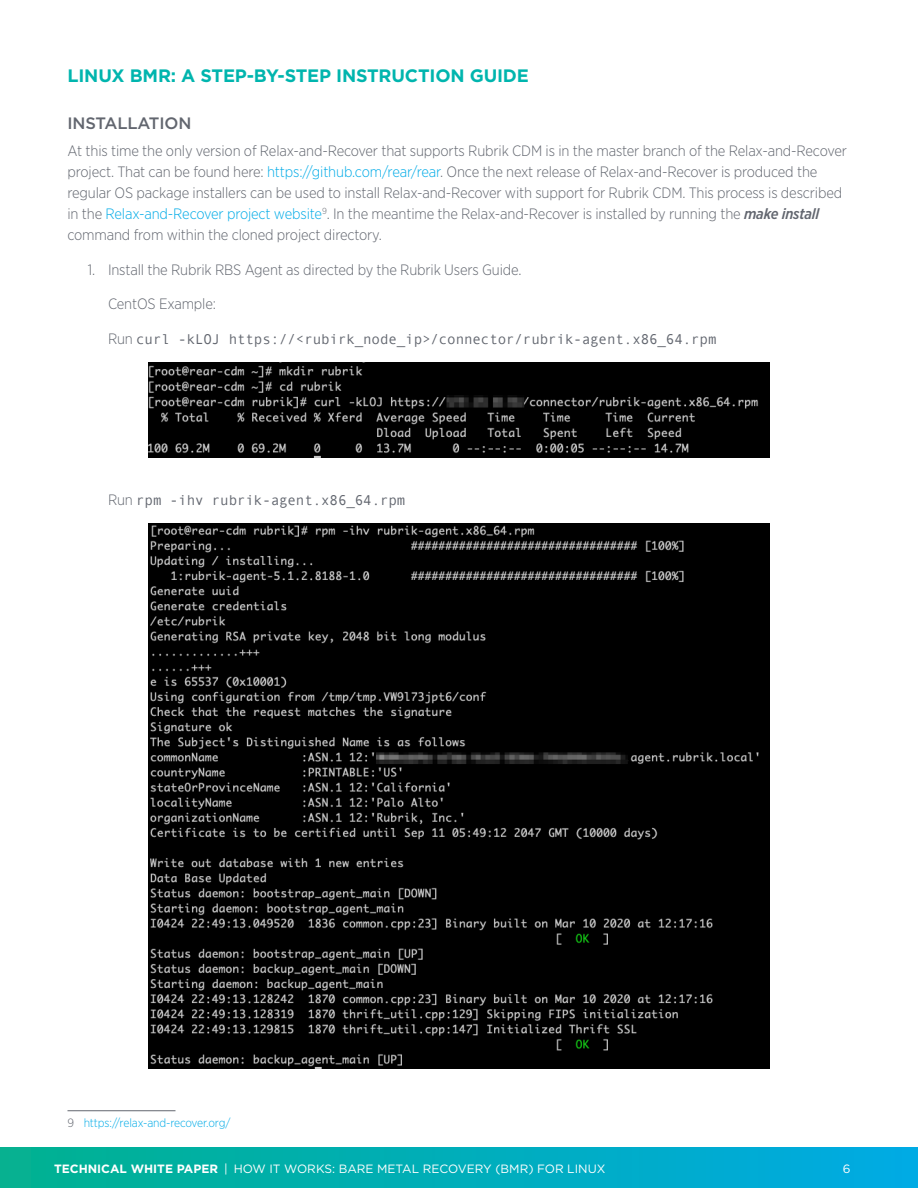
<style>
.page{position:relative;width:918px;height:1188px;background:#fff}
.page>*{position:absolute;margin:0;border:0;box-sizing:border-box;transform-origin:0 0}
.TechMkt_h1{font:700 18px "Gotham";letter-spacing:-.01em;color:#00b5ae}
.TechMkt_h2{font:500 16.5px "Gotham";letter-spacing:-.01em;color:#62666f}
.TechMkt_body_copy{font:300 15px/21px "Gotham Narrow";letter-spacing:-.01em;color:#62666f}
.TechMkt_body_copy_in{font:300 15px "Gotham Narrow";letter-spacing:-.01em;color:#62666f}
.TechMkt_body_copy_in-2{font:14.25px "Andale Mono";letter-spacing:-.01em;color:#62666f}
.t1{font:12px "Gotham";color:#fff}
.Footnotes{font:300 12px "Gotham Narrow";letter-spacing:-.01em;color:#00abe7}
.s1{color:#00abe7}
.s2{font-weight:500;font-style:italic}
.s3{font-family:"Gotham Narrow";font-weight:300;font-size:15px}
.s4{color:#62666f}
.s5{font-weight:700}
</style>
<div class="page">
<div style="left:0;top:1148px;width:918px;height:40px;background:linear-gradient(to right,#01b190,#00aae4)"></div>
<hr style="left:68px;top:1110px;width:108px;height:1px;background:#62666f">
<img style="left:149px;top:363px;width:621px;height:95px">
<img style="left:149px;top:524px;width:621px;height:545px">
<p class="TechMkt_h1" style="left:68px;top:64px;width:463px">LINUX BMR: A STEP-BY-STEP INSTRUCTION GUIDE</p>
<p class="TechMkt_h2" style="left:68px;top:112px;width:125px">INSTALLATION</p>
<p class="TechMkt_body_copy" style="left:68px;top:140px;width:781px">At this time the only version of Relax-and-Recover that supports Rubrik CDM is in the master branch of the Relax-and-Recover project. That can be found here: <span class="s1">https://github.com/rear/rear</span>. Once the next release of Relax-and-Recover is produced the regular OS package installers can be used to install Relax-and-Recover with support for Rubrik CDM. This process is described in the <span class="s1">Relax-and-Recover project website</span><sup>9</sup>. In the meantime the Relax-and-Recover is installed by running the <span class="s2">make install </span>command from within the cloned project directory.</p>
<p class="TechMkt_body_copy" style="left:88px;top:259px;width:435px">1. Install the Rubrik RBS Agent as directed by the Rubrik Users Guide.</p>
<p class="TechMkt_body_copy_in" style="left:108px;top:295px;width:110px">CentOS Example:</p>
<p class="TechMkt_body_copy_in-2" style="left:108px;top:330px;width:610px"><span class="s3">Run</span> curl -kLOJ https://&lt;rubirk_node_ip&gt;/connector/rubrik-agent.x86_64.rpm</p>
<p class="TechMkt_body_copy_in-2" style="left:108px;top:491px;width:299px"><span class="s3">Run</span> rpm -ihv rubrik-agent.x86_64.rpm</p>
<p class="Footnotes" style="left:68px;top:1116px;width:165px"><span class="s4">9</span> https://relax-and-recover.org/</p>
<p class="t1" style="left:54px;top:1161px;width:553px"><span class="s5">TECHNICAL WHITE PAPER</span> | HOW IT WORKS: BARE METAL RECOVERY (BMR) FOR LINUX</p>
<p class="t1" style="left:843px;top:1161px;width:9px">6</p>
</div>
